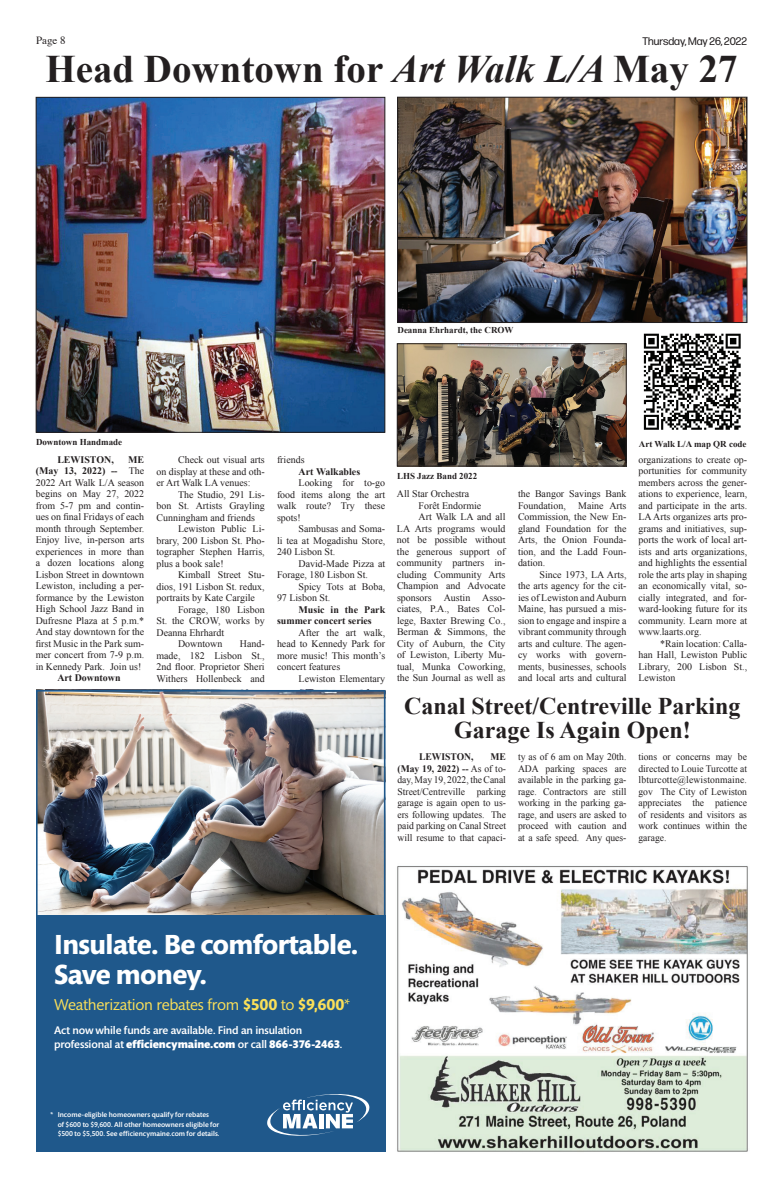
<style>
.page{position:relative;width:783px;height:1188px;background:#fff}
.page>*{position:absolute;margin:0;border:0;box-sizing:border-box;transform-origin:0 0}
.t1{font:700 39px "Times New Roman";color:#231f20}
.t2{font:700 28.2px/29.8px "Mundo Sans Std";letter-spacing:-.02em;color:#fff}
.t3{font:700 24px/24px "Times New Roman";color:#231f20;text-align:center}
.t4{font:16.1px "Mundo Sans Std";letter-spacing:-.015em;color:#fadf59}
.t5{font:500 11.3px/14.5px "Mundo Sans Std";letter-spacing:-.015em;color:#fff}
.t6{font:11px "Forma DJR Deck";color:#231f20}
.t7{font:11px "Times";color:#231f20}
.t8{font:10px/11.5px "Times New Roman";color:#231f20;text-align:justify}
.t9{font:10px/11.5px "Times New Roman";color:#231f20;text-align:justify;scale:.96 1}
.t10{font:700 10px/11.5px "Times New Roman";color:#231f20}
.t11{font:700 10px "Times New Roman";color:#231f20;scale:.96 1}
.t12{font:700 9px "Times New Roman";color:#231f20}
.t13{font:500 7.2px/9.7px "Mundo Sans Std";color:#fff}
.s1{font-style:italic}
.s2{font-weight:700}
.s3{font-weight:900}
</style>
<div class="page">
<img style="left:39px;top:693px;width:344px;height:222px">
<div style="left:36px;top:915px;width:350px;height:237px;background:#1f588b"></div>
<svg style="left:267px;top:1094px;width:102px;height:42px"></svg>
<div style="left:36px;top:690px;width:350px;height:462px;border:2px solid #1f588b"></div>
<img style="left:397px;top:866px;width:351px;height:286px">
<img style="left:38px;top:99px;width:345px;height:332px">
<div style="left:36px;top:97px;width:349px;height:336px;border:1px solid #231f20"></div>
<img style="left:399px;top:99px;width:346px;height:222px">
<div style="left:397px;top:97px;width:350px;height:226px;border:1px solid #231f20"></div>
<img style="left:643px;top:333px;width:98px;height:97px">
<img style="left:399px;top:345px;width:225px;height:119px">
<div style="left:397px;top:343px;width:229px;height:123px;border:1px solid #231f20"></div>
<p class="t7" style="left:36px;top:30px;width:31px">Page 8</p>
<p class="t6" style="left:643px;top:34px;width:106px">Thursday, May 26, 2022</p>
<h1 class="t1" style="left:45px;top:41px;width:694px">Head Downtown for <span class="s1">Art Walk L/A</span> May 27</h1>
<p class="t12" style="left:398px;top:324px;width:118px">Deanna Ehrhardt, the CROW</p>
<p class="t12" style="left:36px;top:435px;width:88px">Downtown Handmade</p>
<p class="t12" style="left:639px;top:438px;width:109px">Art Walk L/A map QR code</p>
<p class="t10" style="left:57px;top:454px;width:58px">LEWISTON,</p>
<p class="t8" style="left:36px;top:454px;width:110px;text-indent:92px"><span class="s2">ME (May 13, 2022) --</span> The 2022 Art Walk L/A season begins on May 27, 2022 from 5-7 pm and contin&shy;ues on final Fridays of each month through September.<br>Enjoy live, in-person arts experiences in more than a dozen locations along Lisbon Street in downtown Lewiston, including a per&shy;formance by the Lewiston High School Jazz Band in Dufresne Plaza at 5 p.m.* And stay downtown for the first Music in the Park sum&shy;mer concert from 7-9 p.m. in Kennedy Park. Join us!</p>
<p class="t10" style="left:57px;top:672px;width:65px">Art Downtown</p>
<p class="t8" style="left:156px;top:454px;width:110px;text-indent:22px">Check out visual arts on display at these and oth&shy;er Art Walk LA venues:</p>
<p class="t8" style="left:178px;top:488px;width:88px">The Studio, 291 Lis-</p>
<p class="t8" style="left:156px;top:500px;width:110px">bon St. Artists Grayling</p>
<p class="t8" style="left:156px;top:511px;width:100px">Cunningham and friends</p>
<p class="t8" style="left:178px;top:523px;width:88px">Lewiston Public Li-</p>
<p class="t8" style="left:156px;top:534px;width:110px">brary, 200 Lisbon St. Pho-</p>
<p class="t8" style="left:156px;top:546px;width:110px">tographer Stephen Harris,</p>
<p class="t8" style="left:156px;top:557px;width:69px">plus a book sale!</p>
<p class="t8" style="left:178px;top:569px;width:88px">Kimball Street Stu-</p>
<p class="t8" style="left:156px;top:580px;width:110px">dios, 191 Lisbon St. redux,</p>
<p class="t8" style="left:156px;top:592px;width:100px">portraits by Kate Cargile</p>
<p class="t8" style="left:178px;top:603px;width:88px">Forage, 180 Lisbon</p>
<p class="t8" style="left:156px;top:615px;width:110px">St. the CROW, works by</p>
<p class="t8" style="left:156px;top:626px;width:69px">Deanna Ehrhardt</p>
<p class="t8" style="left:178px;top:638px;width:46px">Downtown</p>
<p class="t8" style="left:156px;top:638px;width:110px;text-indent:83px">Hand&shy;made, 182 Lisbon St., 2nd floor. Proprietor Sheri Withers Hollenbeck and</p>
<p class="t8" style="left:277px;top:454px;width:29px">friends</p>
<p class="t10" style="left:299px;top:465px;width:63px">Art Walkables</p>
<p class="t8" style="left:277px;top:477px;width:110px;text-indent:22px">Looking for to-go food items along the art walk route? Try these spots!</p>
<p class="t8" style="left:277px;top:523px;width:110px;text-indent:22px">Sambusas and Soma&shy;li tea at Mogadishu Store, 240 Lisbon St.</p>
<p class="t8" style="left:277px;top:557px;width:110px;text-indent:22px">David-Made Pizza at<br>Forage, 180 Lisbon St.</p>
<p class="t8" style="left:277px;top:580px;width:110px;text-indent:22px">Spicy Tots at Boba,<br>97 Lisbon St.</p>
<p class="t10" style="left:277px;top:603px;width:110px;text-indent:22px">Music in the Park summer concert series</p>
<p class="t8" style="left:277px;top:626px;width:110px;text-indent:22px">After the art walk, head to Kennedy Park for more music! This month’s concert features</p>
<p class="t8" style="left:299px;top:672px;width:88px">Lewiston Elementary</p>
<p class="t8" style="left:638px;top:453px;width:110px">organizations to create op&shy;portunities for community members across the gener&shy;ations to experience, learn, and participate in the arts.<br>LA Arts organizes arts pro&shy;grams and initiatives, sup&shy;ports the work of local art&shy;ists and arts organizations, and highlights the essential role the arts play in shaping an economically vital, so&shy;cially integrated, and for&shy;ward-looking future for its community. Learn more at www.laarts.org.</p>
<p class="t8" style="left:638px;top:637px;width:110px;text-indent:22px">*Rain location: Calla&shy;han Hall, Lewiston Public Library, 200 Lisbon St., Lewiston</p>
<h3 class="t3" style="left:404px;top:693px;width:338px">Canal Street/Centreville Parking<br>Garage Is Again Open!</h3>
<p class="t11" style="left:419px;top:750px;width:58px">LEWISTON,</p>
<p class="t12" style="left:397px;top:469px;width:82px">LHS Jazz Band 2022</p>
<p class="t8" style="left:518px;top:488px;width:110px">the Bangor Savings Bank Foundation, Maine Arts Commission, the New En&shy;gland Foundation for the Arts, the Onion Founda&shy;tion, and the Ladd Foun&shy;dation.</p>
<p class="t8" style="left:518px;top:569px;width:110px;text-indent:22px">Since 1973, LA Arts, the arts agency for the cit&shy;ies of Lewiston and Auburn Maine, has pursued a mis&shy;sion to engage and inspire a vibrant community through arts and culture. The agen&shy;cy works with govern&shy;ments, businesses, schools and local arts and cultural</p>
<p class="t8" style="left:397px;top:488px;width:74px">All Star Orchestra</p>
<p class="t8" style="left:419px;top:500px;width:64px">Forêt Endormie</p>
<p class="t8" style="left:419px;top:511px;width:88px">Art Walk LA and all</p>
<p class="t8" style="left:397px;top:523px;width:110px">LA Arts programs would</p>
<p class="t8" style="left:397px;top:534px;width:110px">not be possible without</p>
<p class="t8" style="left:397px;top:546px;width:110px">the generous support of</p>
<p class="t8" style="left:397px;top:557px;width:110px">community partners in-</p>
<p class="t8" style="left:397px;top:569px;width:110px">cluding Community Arts</p>
<p class="t8" style="left:397px;top:580px;width:110px">Champion and Advocate</p>
<p class="t8" style="left:397px;top:592px;width:110px">sponsors Austin Asso-</p>
<p class="t8" style="left:397px;top:603px;width:110px">ciates, P.A., Bates Col-</p>
<p class="t8" style="left:397px;top:615px;width:110px">lege, Baxter Brewing Co.,</p>
<p class="t8" style="left:397px;top:626px;width:110px">Berman &amp; Simmons, the</p>
<p class="t8" style="left:397px;top:638px;width:110px">City of Auburn, the City</p>
<p class="t8" style="left:397px;top:649px;width:110px">of Lewiston, Liberty Mu-</p>
<p class="t8" style="left:397px;top:661px;width:110px">tual, Munka Coworking,</p>
<p class="t8" style="left:397px;top:672px;width:110px">the Sun Journal as well as</p>
<p class="t9" style="left:398px;top:751px;width:115px;text-indent:93px"><span class="s2">ME (May 19, 2022) --</span> As of to&shy;day, May 19, 2022, the Canal Street/Centreville parking garage is again open to us&shy;ers following updates. The paid parking on Canal Street will resume to that capaci-</p>
<p class="t9" style="left:518px;top:751px;width:115px">ty as of 6 am on May 20th.<br>ADA parking spaces are available in the parking ga&shy;rage. Contractors are still working in the parking ga&shy;rage, and users are asked to proceed with caution and at a safe speed. Any ques-</p>
<p class="t9" style="left:638px;top:751px;width:115px">tions or concerns may be directed to Louie Turcotte at lbturcotte@lewistonmaine. gov The City of Lewiston appreciates the patience of residents and visitors as work continues within the garage.</p>
<h2 class="t2" style="left:54px;top:930px;width:306px">Insulate. Be comfortable.<br>Save money.</h2>
<p class="t5" style="left:54px;top:1023px;width:290px">Act now while funds are available. Find an insulation professional at <span class="s3">efficiencymaine.com</span> or call <span class="s3">866-376-2463</span>.</p>
<h3 class="t4" style="left:54px;top:996px;width:298px">Weatherization rebates from <span class="s2">$500</span> to <span class="s2">$9,600</span>*</h3>
<p class="t13" style="left:58px;top:1110px;width:163px;text-indent:-7px">* Income-eligible homeowners qualify for rebates<br>of $600 to $9,600. All other homeowners eligible for $500 to $5,500. See efficiencymaine.com for details.</p>
</div>
